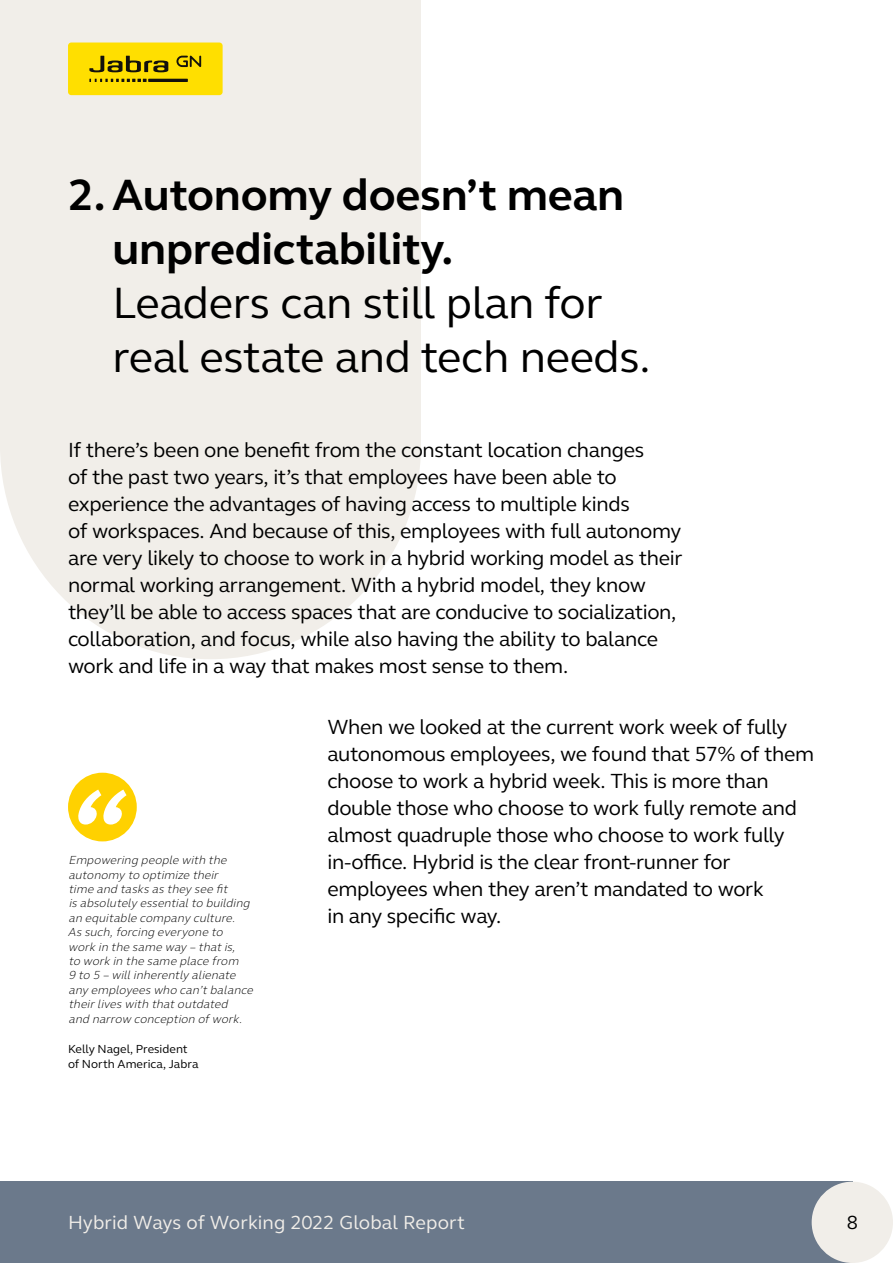
<style>
.page{position:relative;width:893px;height:1263px;background:#fff}
.page>*{position:absolute;margin:0;border:0;box-sizing:border-box;transform-origin:0 0}
.t1{font:45px/54px "GN Elliot";letter-spacing:-.005em;color:#000}
.t2{font:21px/27px "GN Elliot";letter-spacing:-.015em;color:#000}
.t3{font:19.5px "GN Elliot";letter-spacing:.005em;color:#f1eee9}
.t4{font:19.5px "GN Elliot";color:#000}
.t5{font:italic 300 12px/14.4px "GN Elliot";color:#000}
.t6{font:12px/14.4px "GN Elliot";color:#000}
.s1{font-weight:700}
</style>
<div class="page">
<div style="left:68px;top:773px;width:69px;height:68px;background:#ffd100;border-radius:50%"></div>
<svg style="left:78px;top:789px;width:49px;height:35px"></svg>
<div style="left:0;top:0;width:421px;height:446px;background:#f1eee9"></div>
<div style="left:0;top:232px;width:421px;height:427px;background:#f1eee9;border-radius:50%"></div>
<div style="left:68px;top:43px;width:155px;height:52px;background:#ffdf00;border-radius:3px"></div>
<svg style="left:89px;top:56px;width:79px;height:16px"></svg>
<svg style="left:89px;top:79px;width:58px;height:3px"></svg>
<hr style="left:148px;top:79px;width:40px;height:3px;background:#13110c">
<svg style="left:176px;top:56px;width:25px;height:11px"></svg>
<div style="left:0;top:1182px;width:852px;height:81px;background:#6b798b"></div>
<div style="left:812px;top:1182px;width:81px;height:81px;background:#f1eee9;border-radius:50%"></div>
<p class="t1" style="left:112px;top:167px;width:540px;text-indent:-44px"><span class="s1">2. Autonomy doesn’t mean unpredictability.<br></span>Leaders can still plan for real estate and tech needs.</p>
<p class="t2" style="left:68px;top:436px;width:616px">If there’s been one benefit from the constant location changes<br>of the past two years, it’s that employees have been able to experience the advantages of having access to multiple kinds<br>of workspaces. And because of this, employees with full autonomy are very likely to choose to work in a hybrid working model as their normal working arrangement. With a hybrid model, they know they’ll be able to access spaces that are conducive to socialization, collaboration, and focus, while also having the ability to balance work and life in a way that makes most sense to them.</p>
<p class="t5" style="left:68px;top:853px;width:190px">Empowering people with the autonomy to optimize their<br>time and tasksasthey see fit isabsolutely essentialto building an equitable company culture.<br>Assuch,forcing everyone to work in the same way –thatis,<br>to work in the same place from<br>9 to 5 –willinherently alienate any employeeswho can’tbalance theirliveswith thatoutdated and narrow conception ofwork.</p>
<p class="t6" style="left:68px;top:1042px;width:132px">Kelly Nagel, President of North America, Jabra</p>
<p class="t2" style="left:327px;top:713px;width:488px">When we looked at the current work week of fully autonomous employees, we found that 57% of them choose to work a hybrid week. This is more than double those who choose to work fully remote and almost quadruple those who choose to work fully in-office. Hybrid is the clear front-runner for employees when they aren’t mandated to work<br>in any specific way.</p>
<p class="t3" style="left:68px;top:1209px;width:399px">Hybrid Ways of Working 2022 Global Report</p>
<p class="t4" style="left:847px;top:1209px;width:13px">8</p>
</div>
